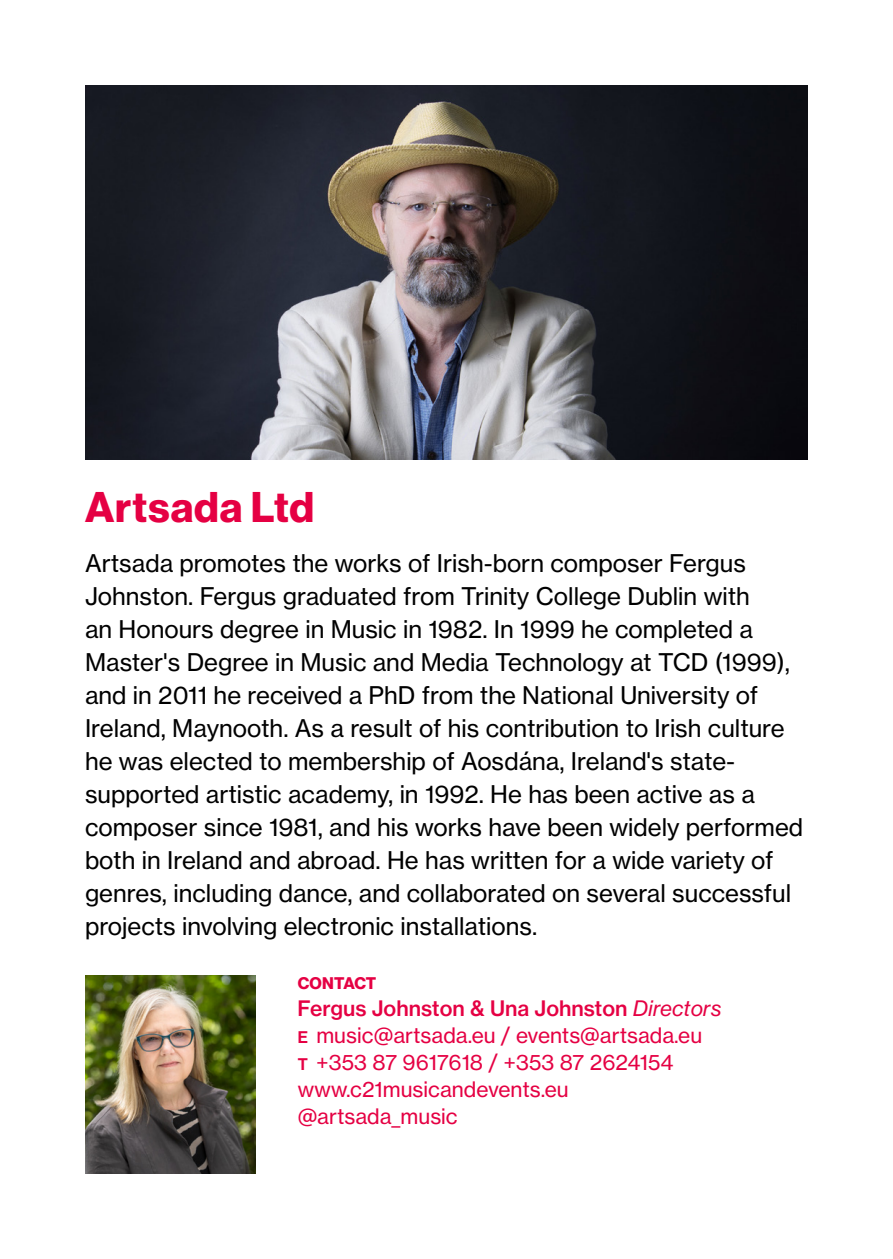
<style>
.page{position:relative;width:893px;height:1259px;background:#fff}
.page>*{position:absolute;margin:0;border:0;box-sizing:border-box;transform-origin:0 0}
.t1{font:42px "N Haas Grotesk DS Pro 75 Bd";letter-spacing:.02em;color:#e50043}
.t2{font:24px/33px "N Haas Grotesk TX Pro 55 Rg";color:#000}
.t3{font:21px/27px "N Haas Grotesk TX Pro 55 Rg";color:#e50043}
.t4{font:21px "N Haas Grotesk TX Pro 65 Md";color:#e50043}
.t5{font:16.5px "N Haas Grotesk DS Pro 75 Bd";letter-spacing:.01em;color:#e50043}
.s1{font-family:"N Haas Grotesk TX Pro 56 It"}
.s2{font-family:"N Haas Grotesk DS Pro 65 Md";font-size:16.5px}
</style>
<div class="page">
<img style="left:85px;top:976px;width:170px;height:198px">
<img style="left:85px;top:85px;width:723px;height:374px">
<h1 class="t1" style="left:85px;top:482px;width:231px">Artsada Ltd</h1>
<p class="t2" style="left:85px;top:546px;width:720px">Artsada promotes the works of Irish-born composer Fergus Johnston. Fergus graduated from Trinity College Dublin with<br>an Honours degree in Music in 1982. In 1999 he completed a Master's Degree in Music and Media Technology at TCD (1999), and in 2011 he received a PhD from the National University of Ireland, Maynooth. As a result of his contribution to Irish culture he was elected to membership of Aosdána, Ireland's state&shy;supported artistic academy, in 1992. He has been active as a composer since 1981, and his works have been widely performed both in Ireland and abroad. He has written for a wide variety of genres, including dance, and collaborated on several successful projects involving electronic installations.</p>
<p class="t5" style="left:298px;top:973px;width:80px">CONTACT</p>
<p class="t4" style="left:298px;top:995px;width:426px">Fergus Johnston &amp; Una Johnston <span class="s1">Directors</span></p>
<p class="t3" style="left:298px;top:1021px;width:406px"><span class="s2">E</span> music@artsada.eu / events@artsada.eu<br><span class="s2">T</span> +353 87 9617618 / +353 87 2624154 www.c21musicandevents.eu @artsada_music</p>
</div>
